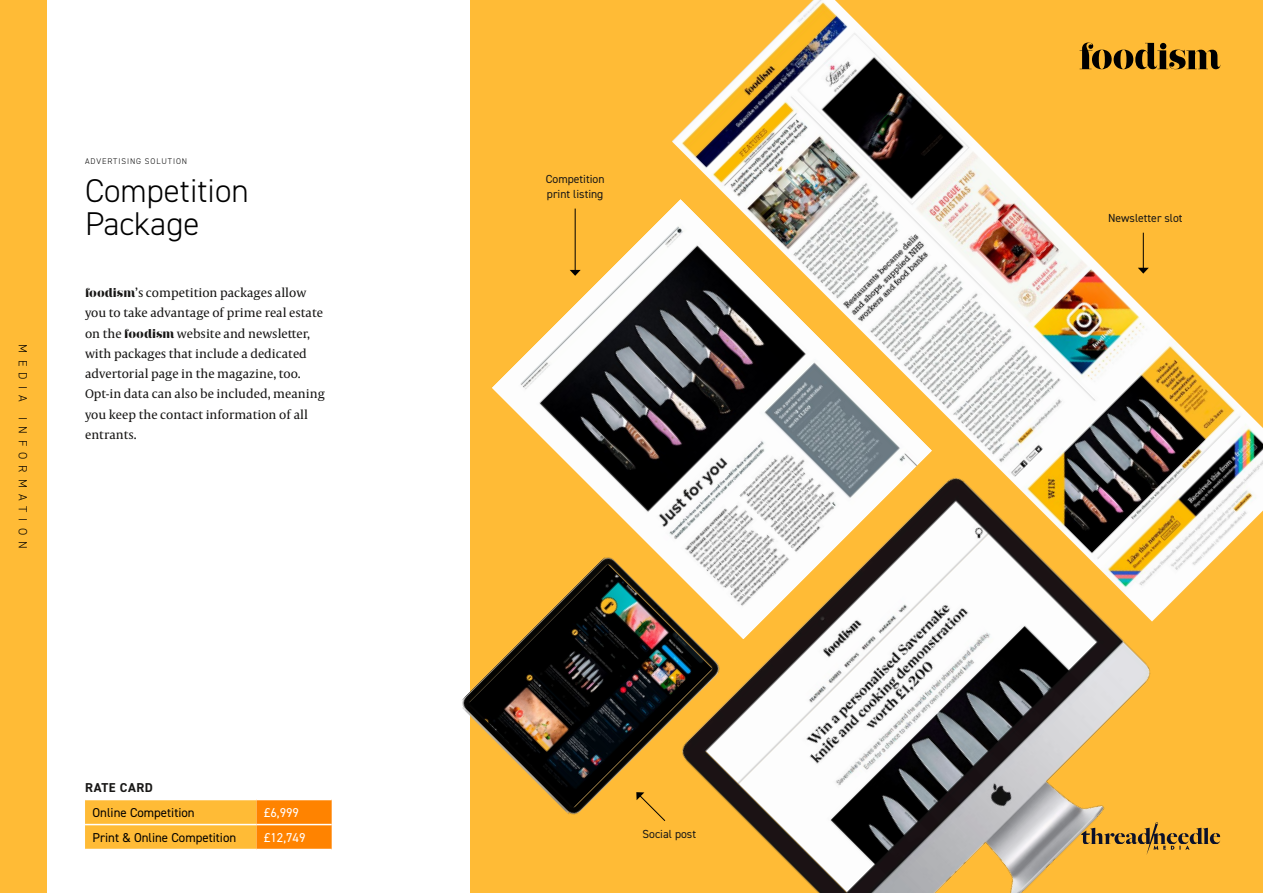
<style>
.page{position:relative;width:1263px;height:893px;background:#fff}
.page>*{position:absolute;margin:0;border:0;box-sizing:border-box;transform-origin:0 0}
.t1{font:300 33px/33px "DIN2014";color:#000}
.t2{font:12.9px "DIN2014";color:#000}
.t3{font:12.9px "DIN2014";color:#fff}
.t4{font:700 12.9px "DIN2014";letter-spacing:.04em;color:#181716}
.t5{font:12.75px/20.2px "Capitolium News 2";color:#181716}
.t6{font:300 12px "DIN2014";letter-spacing:.51em;color:#000}
.t7{font:11.7px/14.1px "DIN2014";color:#181716}
.t8{font:300 8.25px "DIN2014";letter-spacing:.11em;color:#000}
.s1{font-family:"Narziss Ultrabold Drops"}
</style>
<div class="page">
<div style="left:0;top:0;width:47px;height:893px;background:#ffbb36"></div>
<div style="left:471px;top:0;width:792px;height:893px;background:#ffbb36"></div>
<svg style="left:1217px;top:833px;width:3px;height:11px"></svg>
<svg style="left:85px;top:800px;width:247px;height:49px;background:#ffab2a"></svg>
<hr style="left:85px;top:824px;width:172px;height:1px;background:#fff">
<hr style="left:257px;top:824px;width:75px;height:1px;background:#fff">
<img style="left:672px;top:0;width:591px;height:557px">
<img style="left:492px;top:199px;width:440px;height:331px">
<img style="left:462px;top:554px;width:172px;height:265px">
<img style="left:634px;top:454px;width:583px;height:439px">
<p class="t6" style="left:30px;top:344px;width:58px;rotate:90deg">MEDIA</p>
<p class="t6" style="left:30px;top:416px;width:134px;rotate:90deg">INFORMATION</p>
<p class="t8" style="left:85px;top:156px;width:104px">ADVERTISING SOLUTION</p>
<h1 class="t1" style="left:85px;top:174px;width:165px">Competition<br>Package</h1>
<p class="t5" style="left:85px;top:282px;width:241px"><span class="s1">foodism</span>’s competition packages allow you to take advantage of prime real estate on the <span class="s1">foodism</span> website and newsletter, with packages that include a dedicated advertorial page in the magazine, too.<br>Opt-in data can also be included, meaning you keep the contact information of all entrants.</p>
<p class="t4" style="left:85px;top:779px;width:69px">RATE CARD</p>
<p class="t2" style="left:93px;top:804px;width:104px">Online Competition</p>
<p class="t3" style="left:264px;top:804px;width:37px">£6,999</p>
<p class="t2" style="left:93px;top:830px;width:145px">Print &amp; Online Competition</p>
<p class="t3" style="left:264px;top:830px;width:43px">£12,749</p>
<p class="t7" style="left:546px;top:172px;width:60px">Competition print listing</p>
<p class="t7" style="left:643px;top:827px;width:55px">Social post</p>
<p class="t7" style="left:1108px;top:210px;width:76px">Newsletter slot</p>
</div>
